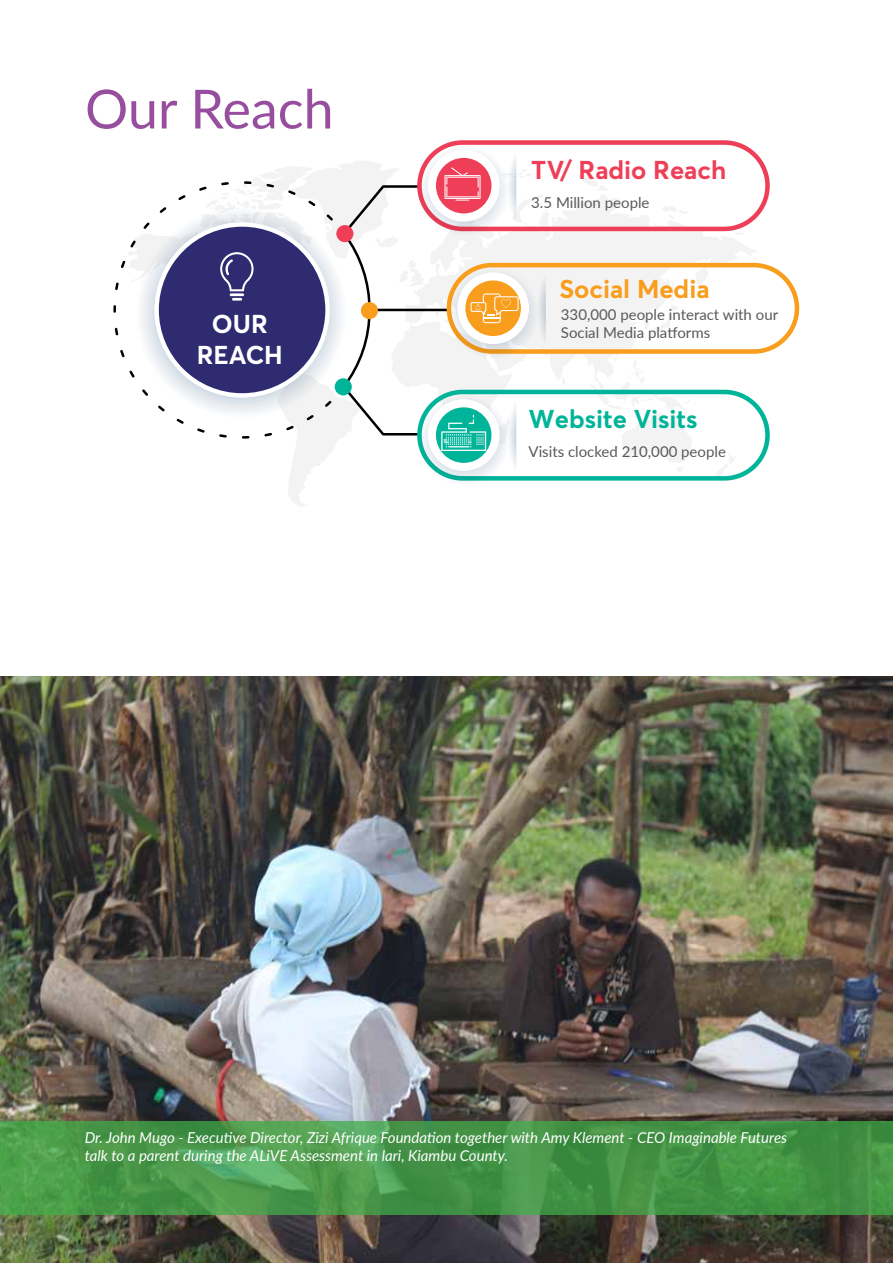
<style>
.page{position:relative;width:893px;height:1263px;background:#fff}
.page>*{position:absolute;margin:0;border:0;box-sizing:border-box;transform-origin:0 0}
.t1{font:54px "Lato";color:#984e9e}
.t2{font:700 25.5px "Averta";color:#ef3e57}
.t3{font:700 25.5px "Averta";color:#00b49a}
.t4{font:700 25.5px "Averta";color:#f99d1c}
.t5{font:700 25.5px/30.6px "Averta";color:#fff;text-align:center}
.t6{font:italic 15px/18px "Lato";color:#fff}
.t7{font:15px/18px "Lato";color:#58595b}
</style>
<div class="page">
<svg style="left:253px;top:165px;width:88px;height:342px"></svg>
<svg style="left:113px;top:181px;width:220px;height:258px"></svg>
<div style="left:336px;top:225px;width:17px;height:17px;background:#ef3e57;border-radius:50%"></div>
<div style="left:335px;top:378px;width:17px;height:17px;background:#00b49a;border-radius:50%"></div>
<hr style="left:230px;top:293px;width:14px;height:3px;background:#fff">
<svg style="left:232px;top:298px;width:10px;height:3px"></svg>
<svg style="left:220px;top:252px;width:34px;height:39px"></svg>
<svg style="left:341px;top:140px;width:458px;height:341px"></svg>
<img style="left:0;top:676px;width:893px;height:587px">
<svg style="left:0;top:1121px;width:893px;height:94px;background:#479749"></svg>
<h1 class="t1" style="left:85px;top:70px;width:250px">Our Reach</h1>
<h2 class="t5" style="left:197px;top:309px;width:87px">OUR<br>REACH</h2>
<h2 class="t2" style="left:531px;top:154px;width:196px">TV/ Radio Reach</h2>
<p class="t7" style="left:531px;top:193px;width:120px">3.5 Million people</p>
<h2 class="t4" style="left:559px;top:273px;width:152px">Social Media</h2>
<p class="t7" style="left:561px;top:305px;width:219px">330,000 people interact with our<br>Social Media platforms</p>
<h2 class="t3" style="left:528px;top:403px;width:170px">Website Visits</h2>
<p class="t7" style="left:528px;top:442px;width:199px">Visits clocked 210,000 people</p>
<p class="t6" style="left:85px;top:1127px;width:704px">Dr. John Mugo - Executive Director, Zizi Afrique Foundation together with Amy Klement - CEO Imaginable Futures talk to a parent during the ALiVE Assessment in lari, Kiambu County.</p>
</div>
